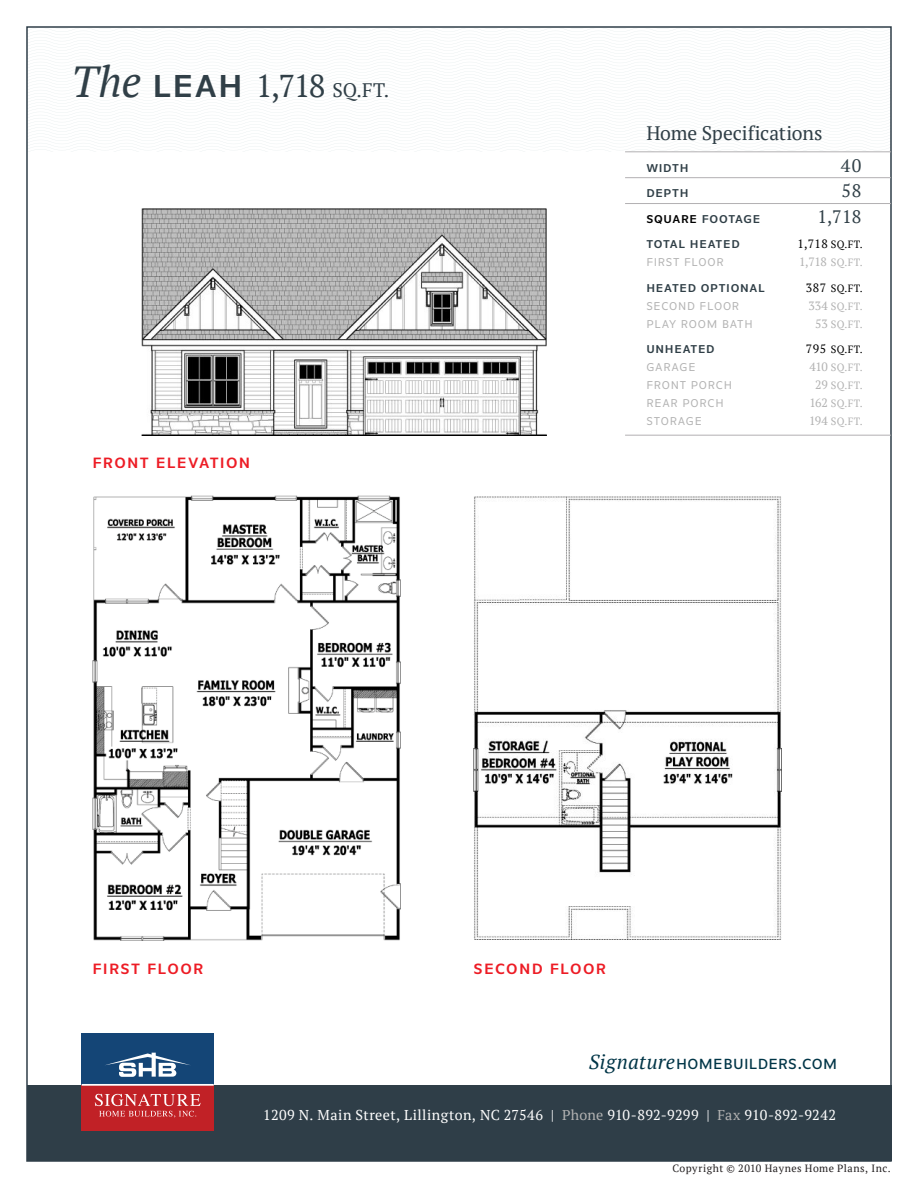
<style>
.page{position:relative;width:918px;height:1188px;background:#fff}
.page>*{position:absolute;margin:0;border:0;box-sizing:border-box;transform-origin:0 0}
.t1{font:19.5px "PT Serif";letter-spacing:-.005em;color:#303f47}
.t2{font:18px "PT Serif";letter-spacing:.025em;color:#303f47}
.t3{font:600 15.75px "Basic Gothic Pro";letter-spacing:.075em;color:#ed1c25}
.t4{font:500 15.6px "Basic Gothic Pro";letter-spacing:.02em;color:#003547}
.t5{font:14.25px "PT Serif";letter-spacing:.025em;color:#fff}
.t6{font:12px "Basic Gothic Pro";letter-spacing:.06em;color:#b2b2b2}
.t7{font:600 12px "Basic Gothic Pro";letter-spacing:.06em;color:#303f47}
.t8{font:10.5px "PT Serif";letter-spacing:.03em;color:#b2b2b2}
.t9{font:10.5px "PT Serif";letter-spacing:.045em;color:#231f20}
.t10{font:10.5px "PT Serif";letter-spacing:.03em;color:#000}
.s1{font-style:italic;font-size:43.35px}
.s2{font-family:"Basic Gothic Pro";font-weight:600;font-size:33.6px}
.s3{font-size:31.5px}
.s4{color:#000}
.s5{font-size:12px}
.s6{font-family:"PT Serif";font-weight:400;font-style:italic;font-size:20.1px}
.s7{color:#b2b2b2}
</style>
<div class="page">
<div style="left:27px;top:1086px;width:864px;height:75px;background:#2f3e48"></div>
<div style="left:82px;top:1034px;width:132px;height:51px;background:#144576"></div>
<div style="left:82px;top:1085px;width:132px;height:46px;background:#c12126"></div>
<svg style="left:95px;top:1094px;width:106px;height:24px"></svg>
<svg style="left:105px;top:1053px;width:85px;height:24px"></svg>
<hr style="left:82px;top:1084px;width:132px;height:2px;background:#fff">
<hr style="left:625px;top:177px;width:266px;height:1px;background:#b2b0b2">
<hr style="left:625px;top:203px;width:266px;height:1px;background:#b2b0b2">
<hr style="left:625px;top:435px;width:266px;height:1px;background:#b2b0b2">
<hr style="left:625px;top:151px;width:266px;height:1px;background:#b2b0b2">
<img style="left:142px;top:209px;width:404px;height:227px">
<img style="left:474px;top:497px;width:308px;height:442px">
<img style="left:92px;top:495px;width:309px;height:445px">
<h1 class="t1" style="left:71px;top:82px;width:320px"><span class="s1">The</span> <span class="s2">LEAH</span> <span class="s3">1,718</span> SQ.FT.</h1>
<p class="t3" style="left:92px;top:457px;width:159px">FRONT ELEVATION</p>
<h1 class="t1" style="left:646px;top:126px;width:178px">Home Specifications</h1>
<p class="t7" style="left:646px;top:164px;width:44px">WIDTH</p>
<p class="t2" style="left:841px;top:158px;width:22px">40</p>
<p class="t7" style="left:646px;top:189px;width:44px">DEPTH</p>
<p class="t2" style="left:841px;top:184px;width:21px">58</p>
<p class="t7" style="left:646px;top:215px;width:116px"><span class="s4">SQUARE</span> FOOTAGE</p>
<p class="t2" style="left:817px;top:209px;width:45px">1,718</p>
<p class="t7" style="left:646px;top:240px;width:95px">TOTAL HEATED</p>
<p class="t10" style="left:797px;top:240px;width:67px"><span class="s5">1,718</span> SQ.FT.</p>
<p class="t6" style="left:646px;top:255px;width:79px">FIRST FLOOR</p>
<p class="t8" style="left:799px;top:258px;width:65px"><span class="s5">1,718</span> SQ.FT.</p>
<p class="t7" style="left:646px;top:284px;width:120px">HEATED OPTIONAL</p>
<p class="t10" style="left:806px;top:284px;width:59px"><span class="s5">387</span> SQ.FT.</p>
<p class="t6" style="left:646px;top:299px;width:94px">SECOND FLOOR</p>
<p class="t8" style="left:808px;top:302px;width:56px"><span class="s5">334</span> SQ.FT.</p>
<p class="t6" style="left:646px;top:317px;width:108px">PLAY ROOM BATH</p>
<p class="t8" style="left:815px;top:320px;width:49px"><span class="s5">53</span> SQ.FT.</p>
<p class="t7" style="left:646px;top:345px;width:70px">UNHEATED</p>
<p class="t10" style="left:806px;top:345px;width:58px"><span class="s5">795</span> SQ.FT.</p>
<p class="t6" style="left:646px;top:360px;width:51px">GARAGE</p>
<p class="t8" style="left:809px;top:363px;width:55px"><span class="s5">410</span> SQ.FT.</p>
<p class="t6" style="left:646px;top:378px;width:87px">FRONT PORCH</p>
<p class="t8" style="left:815px;top:381px;width:49px"><span class="s5">29</span> SQ.FT.</p>
<p class="t6" style="left:646px;top:396px;width:79px">REAR PORCH</p>
<p class="t8" style="left:809px;top:399px;width:55px"><span class="s5">162</span> SQ.FT.</p>
<p class="t6" style="left:646px;top:414px;width:57px">STORAGE</p>
<p class="t8" style="left:809px;top:417px;width:55px"><span class="s5">194</span> SQ.FT.</p>
<p class="t3" style="left:92px;top:963px;width:112px">FIRST FLOOR</p>
<p class="t3" style="left:474px;top:963px;width:134px">SECOND FLOOR</p>
<p class="t4" style="left:589px;top:1054px;width:250px"><span class="s6">Signature</span>HOMEBUILDERS.COM</p>
<p class="t5" style="left:263px;top:1109px;width:574px">1209 N. Main Street, Lillington, NC 27546 | <span class="s7">Phone</span> 910-892-9299 | <span class="s7">Fax</span> 910-892-9242</p>
<p class="t9" style="left:672px;top:1164px;width:220px">Copyright © 2010 Haynes Home Plans, Inc.</p>
</div>
